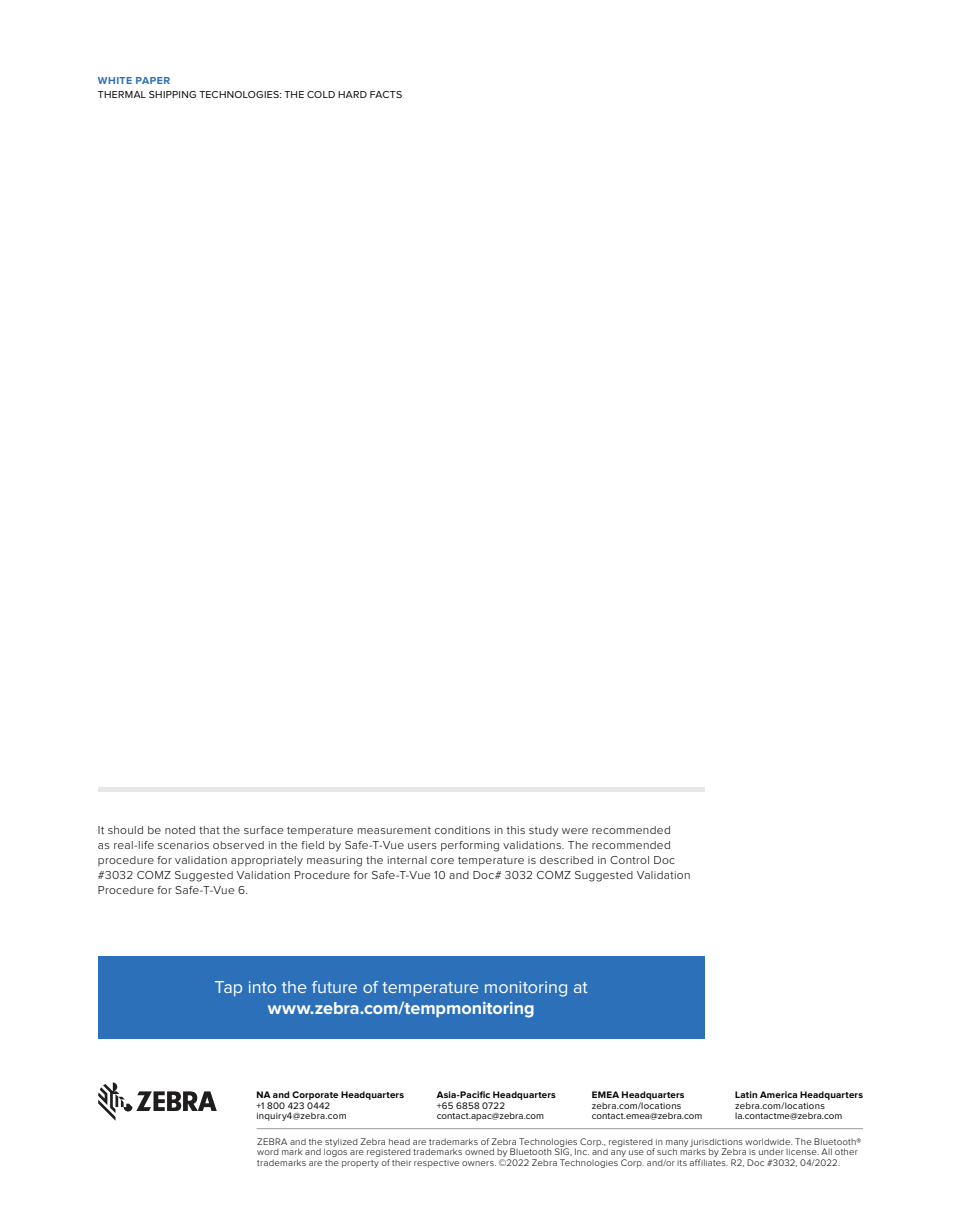
<style>
.page{position:relative;width:961px;height:1231px;background:#fff}
.page>*{position:absolute;margin:0;border:0;box-sizing:border-box;transform-origin:0 0}
.CTA-Call_To_Action{font:18px/21px "Proxima Nova";color:#fff;text-align:center}
.Body-Sources{font:300 12px/15px "Proxima Nova";letter-spacing:.025em;color:#040503}
.t1{font:10.5px "Proxima Nova";letter-spacing:.025em;color:#040503}
.Collateral_Type{font:700 10.5px "Proxima Nova";letter-spacing:.04em;color:#2b70b8}
.Legal-NALA{font:300 9.75px/10.5px "Proxima Nova";letter-spacing:.015em;color:#040503}
.t2{font:9.75px/10.5px "Proxima Nova";letter-spacing:.005em;color:#040503}
.t3{font:700 9.75px "Proxima Nova";letter-spacing:.02em;color:#040503}
.t4{font:9.75px "Proxima Nova";letter-spacing:.025em;color:#040503}
.t5{font:9.75px "Proxima Nova";letter-spacing:.025em;color:#040504}
.s1{font-weight:700}
</style>
<div class="page">
<hr style="left:98px;top:787px;width:606px;height:4px;background:#e6e7e6">
<div style="left:98px;top:956px;width:606px;height:83px;background:#2b70b8"></div>
<hr style="left:256px;top:1128px;width:607px;height:1px;background:#999998">
<svg style="left:98px;top:1082px;width:119px;height:38px"></svg>
<p class="Collateral_Type" style="left:98px;top:74px;width:74px">WHITE PAPER</p>
<p class="t1" style="left:98px;top:90px;width:306px">THERMAL SHIPPING TECHNOLOGIES: THE COLD HARD FACTS</p>
<p class="Body-Sources" style="left:98px;top:822px;width:594px">It should be noted that the surface temperature measurement conditions in this study were recommended<br>as real-life scenarios observed in the field by Safe-T-Vue users performing validations. The recommended procedure for validation appropriately measuring the internal core temperature is described in Control Doc #3032 COMZ Suggested Validation Procedure for Safe-T-Vue 10 and Doc# 3032 COMZ Suggested Validation Procedure for Safe-T-Vue 6.</p>
<p class="CTA-Call_To_Action" style="left:214px;top:977px;width:375px">Tap into the future of temperature monitoring at <span class="s1">www.zebra.com/tempmonitoring</span></p>
<p class="t3" style="left:437px;top:1089px;width:120px">Asia-Pacific Headquarters</p>
<p class="t2" style="left:437px;top:1100px;width:109px">+65 6858 0722 contact.apac@zebra.com</p>
<p class="t3" style="left:735px;top:1089px;width:129px">Latin America Headquarters</p>
<p class="t5" style="left:735px;top:1101px;width:91px">zebra.com/locations</p>
<p class="t2" style="left:735px;top:1111px;width:109px">la.contactme@zebra.com</p>
<p class="Legal-NALA" style="left:257px;top:1136px;width:605px">ZEBRA and the stylized Zebra head are trademarks of Zebra Technologies Corp., registered in many jurisdictions worldwide. The Bluetooth® word mark and logos are registered trademarks owned by Bluetooth SIG, Inc. and any use of such marks by Zebra is under license. All other trademarks are the property of their respective owners. ©2022 Zebra Technologies Corp. and/or its affiliates. R2, Doc #3032, 04/2022.</p>
<p class="t3" style="left:256px;top:1089px;width:149px">NA and Corporate Headquarters</p>
<p class="t4" style="left:256px;top:1101px;width:75px">+1 800 423 0442</p>
<p class="t4" style="left:256px;top:1111px;width:92px">inquiry4@zebra.com</p>
<p class="t3" style="left:591px;top:1089px;width:94px">EMEA Headquarters</p>
<p class="t2" style="left:591px;top:1100px;width:112px">zebra.com/locations contact.emea@zebra.com</p>
</div>
